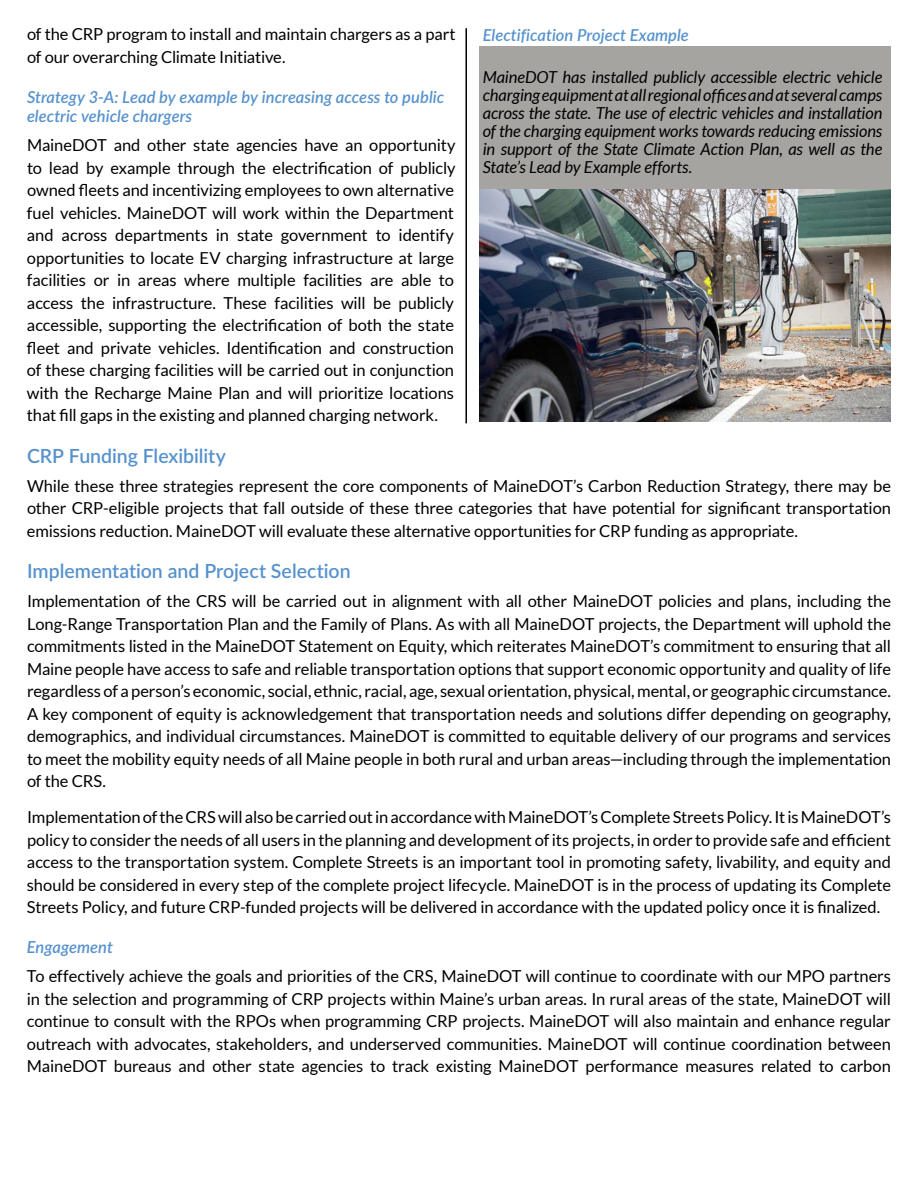
<style>
.page{position:relative;width:918px;height:1188px;background:#fff}
.page>*{position:absolute;margin:0;border:0;box-sizing:border-box;transform-origin:0 0}
.t1{font:600 19.5px "Lato";color:#5792cd}
.t2{font:16.5px/22.5px "Lato";letter-spacing:-.005em;color:#000}
.t3{font:italic 16.5px/18px "Lato";letter-spacing:-.005em;color:#000;text-align:justify}
.t4{font:italic 600 16.5px/19.5px "Lato";color:#5792cd}
</style>
<div class="page">
<div style="left:479px;top:47px;width:411px;height:143px;background:#a5a4a0"></div>
<hr style="left:465px;top:28px;width:2px;height:395px;background:#000">
<img style="left:479px;top:189px;width:412px;height:233px">
<p class="t2" style="left:27px;top:23px;width:430px">of the CRP program to install and maintain chargers as a part of our overarching Climate Initiative.</p>
<h4 class="t4" style="left:27px;top:86px;width:419px">Strategy 3-A: Lead by example by increasing access to public electric vehicle chargers</h4>
<p class="t2" style="left:27px;top:134px;width:430px">MaineDOT and other state agencies have an opportunity</p>
<p class="t2" style="left:27px;top:156px;width:430px">to lead by example through the electrification of publicly owned fleets and incentivizing employees to own alternative</p>
<p class="t2" style="left:27px;top:201px;width:429px;text-align:justify">fuel vehicles. MaineDOT will work within the Department and across departments in state government to identify opportunities to locate EV charging infrastructure at large facilities or in areas where multiple facilities are able to access the infrastructure. These facilities will be publicly</p>
<p class="t2" style="left:27px;top:314px;width:429px">accessible, supporting the electrification of both the state fleet and private vehicles. Identification and construction</p>
<p class="t2" style="left:27px;top:359px;width:429px">of these charging facilities will be carried out in conjunction with the Recharge Maine Plan and will prioritize locations</p>
<p class="t2" style="left:27px;top:404px;width:412px">that fill gaps in the existing and planned charging network.</p>
<p class="t4" style="left:483px;top:25px;width:208px">Electification Project Example</p>
<p class="t3" style="left:483px;top:69px;width:401px">MaineDOT has installed publicly accessible electric vehicle</p>
<p class="t3" style="left:483px;top:87px;width:401px">charging equipment at all regional offices and at several camps</p>
<p class="t3" style="left:483px;top:105px;width:401px">across the state. The use of electric vehicles and installation of the charging equipment works towards reducing emissions in support of the State Climate Action Plan, as well as the State’s Lead by Example efforts.</p>
<h3 class="t1" style="left:27px;top:441px;width:201px">CRP Funding Flexibility</h3>
<p class="t2" style="left:27px;top:474px;width:866px">While these three strategies represent the core components of MaineDOT’s Carbon Reduction Strategy, there may be</p>
<p class="t2" style="left:27px;top:497px;width:865px">other CRP-eligible projects that fall outside of these three categories that have potential for significant transportation</p>
<p class="t2" style="left:27px;top:519px;width:773px">emissions reduction. MaineDOT will evaluate these alternative opportunities for CRP funding as appropriate.</p>
<h3 class="t1" style="left:27px;top:557px;width:325px">Implementation and Project Selection</h3>
<p class="t2" style="left:27px;top:590px;width:866px;text-align:justify">Implementation of the CRS will be carried out in alignment with all other MaineDOT policies and plans, including the Long-Range Transportation Plan and the Family of Plans. As with all MaineDOT projects, the Department will uphold the commitments listed in the MaineDOT Statement on Equity, which reiterates MaineDOT’s commitment to ensuring that all Maine people have access to safe and reliable transportation options that support economic opportunity and quality of life regardless of a person’s economic, social, ethnic, racial, age, sexual orientation, physical, mental, or geographic circumstance.<br>A key component of equity is acknowledgement that transportation needs and solutions differ depending on geography, demographics, and individual circumstances. MaineDOT is committed to equitable delivery of our programs and services to meet the mobility equity needs of all Maine people in both rural and urban areas—including through the implementation of the CRS.</p>
<p class="t2" style="left:27px;top:806px;width:865px">Implementation of the CRS will also be carried out in accordance with MaineDOT’s Complete Streets Policy. It is MaineDOT’s</p>
<p class="t2" style="left:27px;top:829px;width:865px">policy to consider the needs of all users in the planning and development of its projects, in order to provide safe and efficient</p>
<p class="t2" style="left:27px;top:851px;width:866px">access to the transportation system. Complete Streets is an important tool in promoting safety, livability, and equity and should be considered in every step of the complete project lifecycle. MaineDOT is in the process of updating its Complete</p>
<p class="t2" style="left:27px;top:896px;width:855px">Streets Policy, and future CRP-funded projects will be delivered in accordance with the updated policy once it is finalized.</p>
<h4 class="t4" style="left:27px;top:937px;width:88px">Engagement</h4>
<p class="t2" style="left:27px;top:965px;width:866px;text-align:justify">To effectively achieve the goals and priorities of the CRS, MaineDOT will continue to coordinate with our MPO partners in the selection and programming of CRP projects within Maine’s urban areas. In rural areas of the state, MaineDOT will continue to consult with the RPOs when programming CRP projects. MaineDOT will also maintain and enhance regular outreach with advocates, stakeholders, and underserved communities. MaineDOT will continue coordination between MaineDOT bureaus and other state agencies to track existing MaineDOT performance measures related to carbon</p>
</div>
